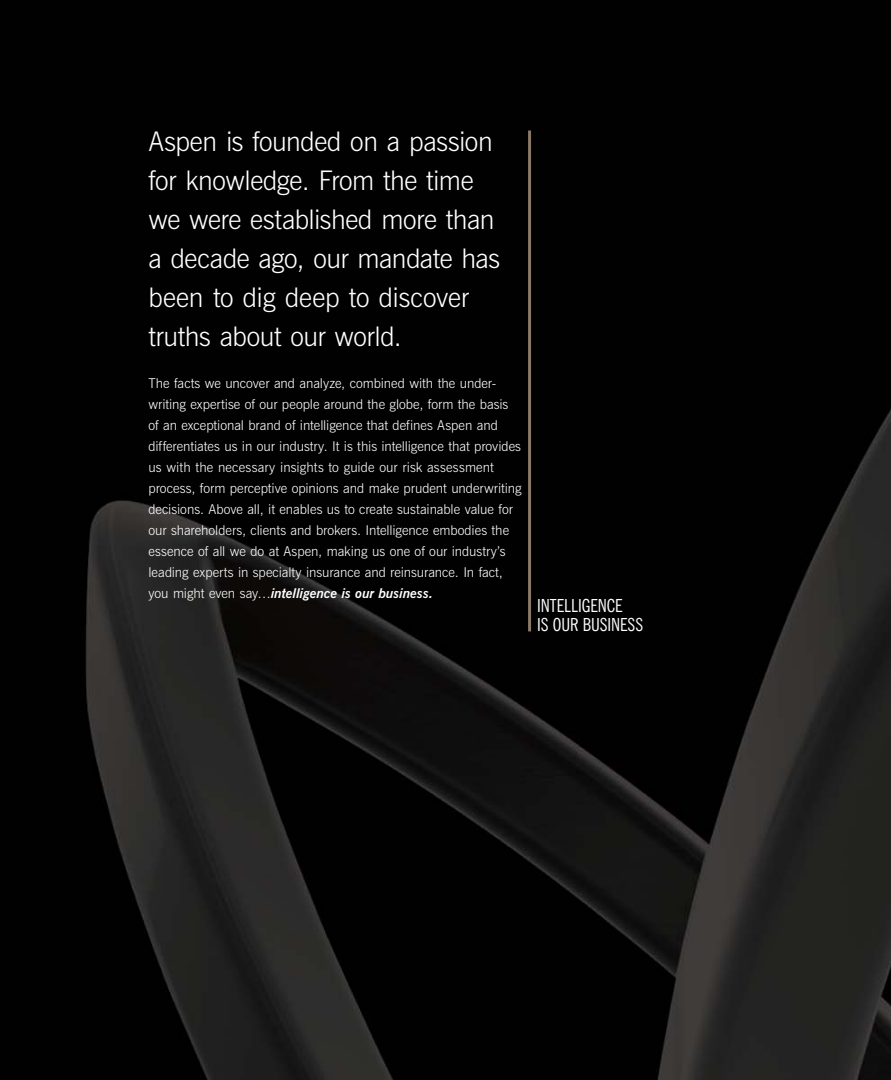
<style>
.page{position:relative;width:891px;height:1080px;background:#fff}
.page>*{position:absolute;margin:0;border:0;box-sizing:border-box;transform-origin:0 0}
.t1{font:300 27px/39px "News Gothic BT";letter-spacing:-.015em;color:#fff}
.t2{font:condensed 18px/19.5px "News Gothic BT";letter-spacing:-.005em;color:#fff}
.t3{font:300 13.5px/21px "News Gothic BT";color:#fff}
.s1{font-weight:700;font-style:italic}
</style>
<div class="page">
<img style="left:0;top:0;width:891px;height:1080px">
<hr style="left:528px;top:130px;width:3px;height:501px;background:#8a7967">
<h1 class="t1" style="left:148px;top:122px;width:353px">Aspen is founded on a passion for knowledge. From the time we were established more than a decade ago, our mandate has been to dig deep to discover truths about our world.</h1>
<p class="t3" style="left:148px;top:373px;width:375px">The facts we uncover and analyze, combined with the under&shy;writing expertise of our people around the globe, form the basis of an exceptional brand of intelligence that defines Aspen and differentiates us in our industry. It is this intelligence that provides us with the necessary insights to guide our risk assessment process, form perceptive opinions and make prudent underwriting decisions. Above all, it enables us to create sustainable value for our shareholders, clients and brokers. Intelligence embodies the essence of all we do at Aspen, making us one of our industry’s leading experts in specialty insurance and reinsurance. In fact, you might even say…<span class="s1">intelligence is our business.</span></p>
<h2 class="t2" style="left:537px;top:596px;width:108px">INTELLIGENCE<br>IS OUR BUSINESS</h2>
</div>
